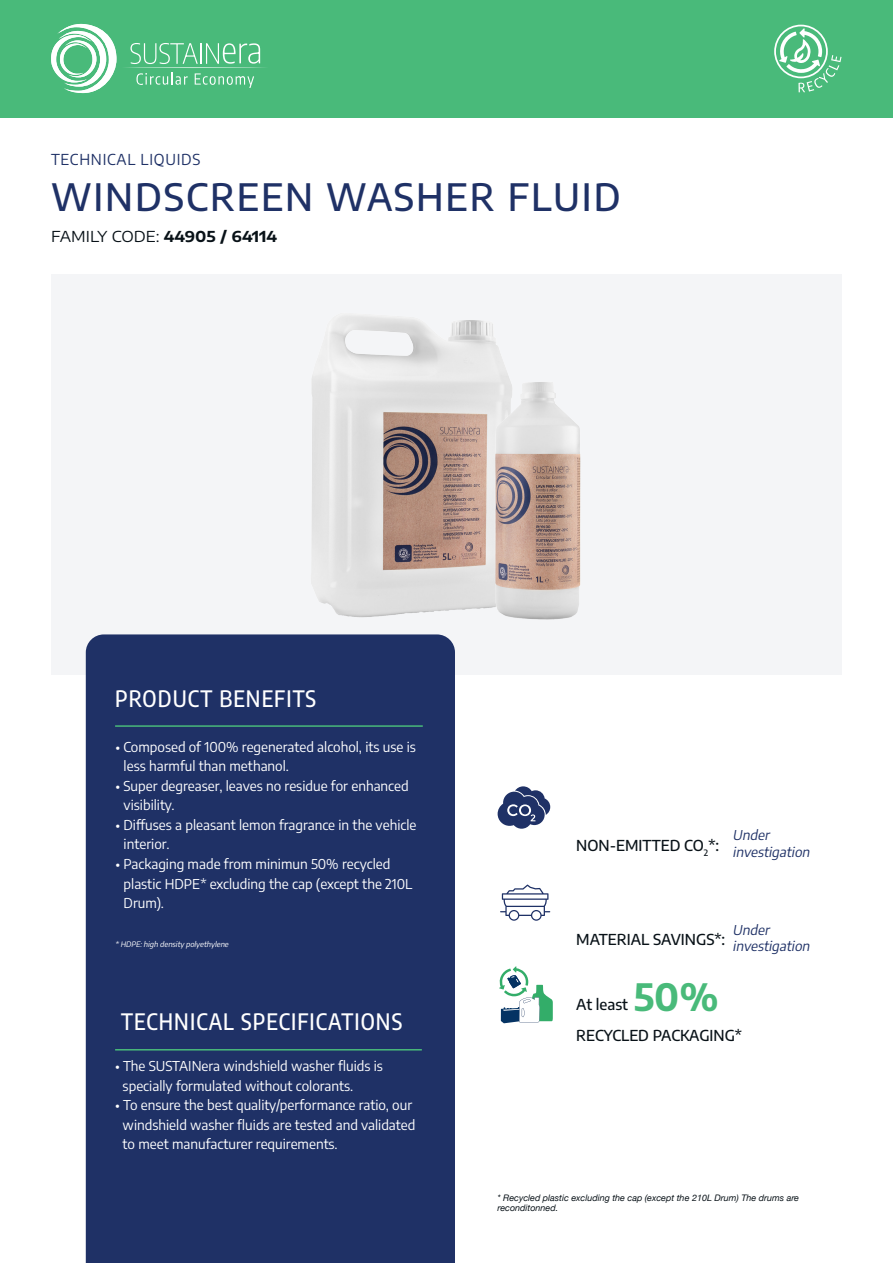
<style>
.page{position:relative;width:893px;height:1263px;background:#fff}
.page>*{position:absolute;margin:0;border:0;box-sizing:border-box;transform-origin:0 0}
.t1{font:500 37.5px "Encode Sans";letter-spacing:.05em;color:#1f3166}
.t2{font:700 37.5px "Encode Sans";color:#49ba7a}
.t3{font:500 22.5px "Encode Sans Condensed";letter-spacing:.05em;color:#fff}
.t4{font:500 15px "Encode Sans";color:#091218}
.t5{font:15px "Encode Sans Expanded";color:#091218}
.t6{font:15px "Encode Sans";letter-spacing:.05em;color:#1f3166}
.t7{font:13.5px/19.5px "Encode Sans";color:#fff}
.t8{font:italic 13.5px "Encode Sans";color:#1f3166}
.t9{font:italic 9px/10.8px "Helvetica Neue";color:#091218}
.Bullet{font:italic 7.5px "Encode Sans";color:#fff}
.s1{font-weight:700}
</style>
<div class="page">
<div style="left:51px;top:274px;width:791px;height:401px;background:#f4f5f7"></div>
<img style="left:311px;top:315px;width:191px;height:303px">
<img style="left:475px;top:358px;width:106px;height:261px">
<div style="left:0;top:0;width:893px;height:118px;background:#49ba7a"></div>
<div style="left:86px;top:634px;width:369px;height:629px;background:#1f3166"></div>
<hr style="left:115px;top:725px;width:308px;height:2px;background:#49ba7a">
<hr style="left:115px;top:1049px;width:307px;height:1px;background:#49ba7a">
<svg style="left:51px;top:24px;width:65px;height:69px"></svg>
<svg style="left:125px;top:43px;width:140px;height:45px"></svg>
<svg style="left:774px;top:25px;width:67px;height:67px"></svg>
<svg style="left:500px;top:884px;width:50px;height:37px"></svg>
<svg style="left:498px;top:786px;width:52px;height:43px"></svg>
<svg style="left:499px;top:966px;width:54px;height:57px"></svg>
<p class="t6" style="left:51px;top:149px;width:151px">TECHNICAL LIQUIDS</p>
<p class="t1" style="left:51px;top:171px;width:571px">WINDSCREEN WASHER FLUID</p>
<p class="t5" style="left:51px;top:226px;width:228px">FAMILY CODE: <span class="s1">44905 / 64114</span></p>
<p class="t3" style="left:115px;top:683px;width:203px">PRODUCT BENEFITS</p>
<p class="t7" style="left:124px;top:737px;width:294px;text-indent:-8px">• Composed of 100% regenerated alcohol, its use is less harmful than methanol.</p>
<p class="t7" style="left:124px;top:776px;width:287px;text-indent:-8px">• Super degreaser, leaves no residue for enhanced visibility.</p>
<p class="t7" style="left:124px;top:815px;width:294px;text-indent:-8px">• Diffuses a pleasant lemon fragrance in the vehicle interior.</p>
<p class="t7" style="left:124px;top:854px;width:290px;text-indent:-8px">• Packaging made from minimun 50% recycled plastic HDPE* excluding the cap (except the 210L<br>Drum).</p>
<p class="Bullet" style="left:115px;top:939px;width:117px">* HDPE:high density polyethylene</p>
<p class="t4" style="left:576px;top:835px;width:144px">NON-EMITTED CO<sub>2</sub>*:</p>
<p class="t8" style="left:733px;top:826px;width:41px">Under</p>
<p class="t8" style="left:733px;top:842px;width:82px">investigation</p>
<p class="t4" style="left:576px;top:929px;width:151px">MATERIAL SAVINGS*:</p>
<p class="t8" style="left:733px;top:920px;width:41px">Under</p>
<p class="t8" style="left:733px;top:937px;width:82px">investigation</p>
<p class="t2" style="left:634px;top:971px;width:86px">50%</p>
<p class="t4" style="left:576px;top:994px;width:53px">At least</p>
<p class="t3" style="left:121px;top:1006px;width:283px">TECHNICAL SPECIFICATIONS</p>
<p class="t7" style="left:123px;top:1056px;width:262px;text-indent:-8px">• The SUSTAINera windshield washer fluids is specially formulated without colorants.</p>
<p class="t7" style="left:123px;top:1095px;width:294px;text-indent:-8px">• To ensure the best quality/performance ratio, our windshield washer fluids are tested and validated to meet manufacturer requirements.</p>
<p class="t4" style="left:576px;top:1025px;width:167px">RECYCLED PACKAGING*</p>
<p class="t9" style="left:498px;top:1192px;width:303px">* Recycled plastic excluding the cap (except the 210L Drum) The drums are reconditonned.</p>
</div>
